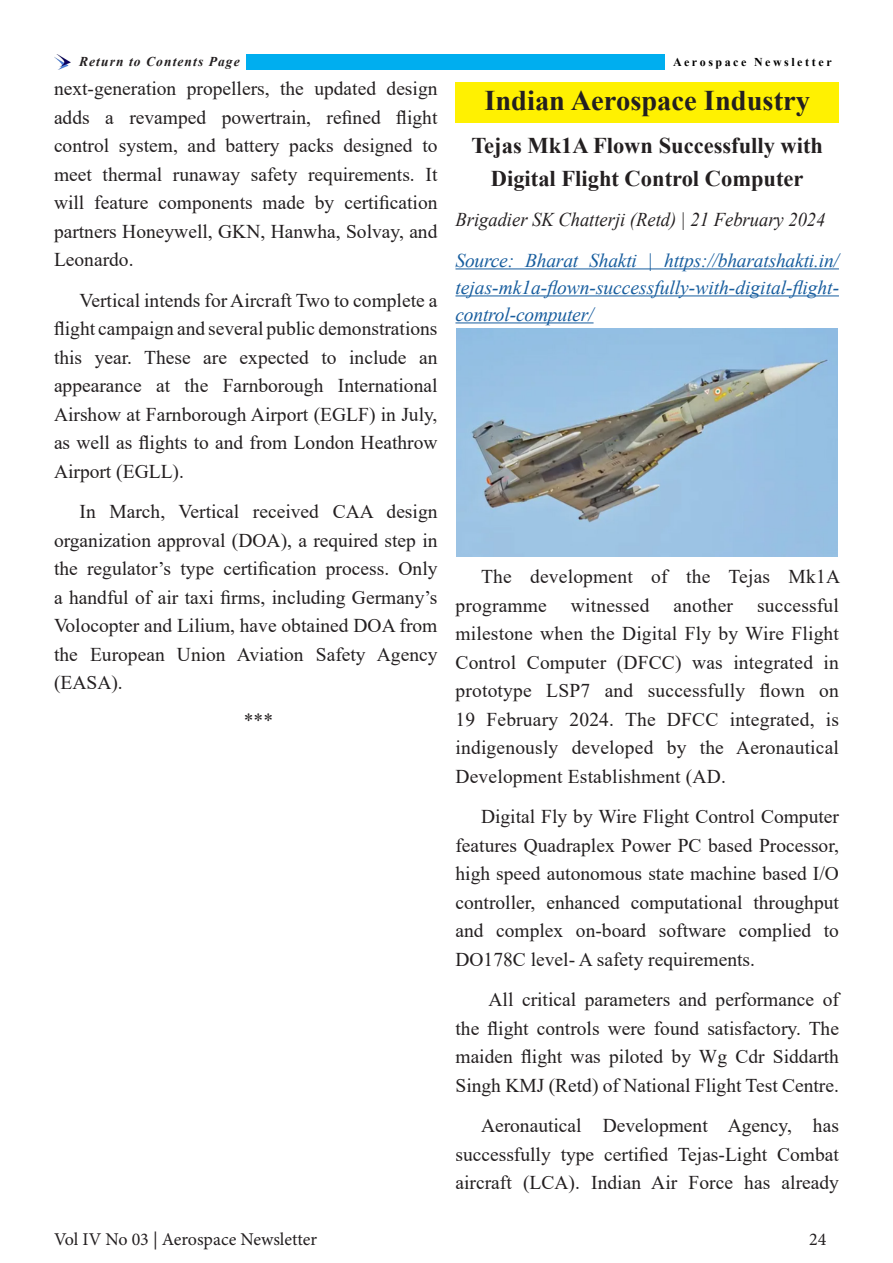
<style>
.page{position:relative;width:893px;height:1263px;background:#fff}
.page>*{position:absolute;margin:0;border:0;box-sizing:border-box;transform-origin:0 0}
.t1{font:700 28.5px "Times New Roman";color:#231f20}
.t2{font:700 22.5px/33px "Times New Roman";color:#231f20;text-align:center}
.t3{font:19.5px/28.5px "Times New Roman";color:#231f20;text-align:justify}
.t4{font:italic 19.5px/27px "Times New Roman";color:#175d9e;text-align:justify}
.t5{font:italic 19.5px "Times New Roman";color:#231f20;scale:.95 1}
.t6{font:18px "Minion Pro";color:#231f20}
.t7{font:italic 700 13.5px "Times New Roman";letter-spacing:.08em;color:#231f20}
.t8{font:700 12px "Times New Roman";letter-spacing:.21em;color:#000}
</style>
<div class="page">
<img style="left:54px;top:54px;width:17px;height:16px">
<div style="left:246px;top:54px;width:420px;height:16px;background:#00aeef"></div>
<hr style="left:455px;top:268px;width:384px;height:1px;background:#175d9e">
<hr style="left:455px;top:295px;width:384px;height:1px;background:#175d9e">
<hr style="left:455px;top:322px;width:139px;height:1px;background:#175d9e">
<div style="left:455px;top:82px;width:384px;height:41px;background:#fff101"></div>
<img style="left:457px;top:329px;width:381px;height:227px">
<p class="t7" style="left:79px;top:52px;width:162px">Return to Contents Page</p>
<p class="t8" style="left:673px;top:53px;width:160px">Aerospace Newsletter</p>
<p class="t3" style="left:54px;top:74px;width:385px">next-generation propellers, the updated design adds a revamped powertrain, refined flight control system, and battery packs designed to meet thermal runaway safety requirements. It will feature components made by certification partners Honeywell, GKN, Hanwha, Solvay, and Leonardo.</p>
<p class="t3" style="left:54px;top:285px;width:385px;text-indent:26px">Vertical intends for Aircraft Two to complete a flight campaign and several public demonstrations this year. These are expected to include an appearance at the Farnborough International Airshow at Farnborough Airport (EGLF) in July, as well as flights to and from London Heathrow Airport (EGLL).</p>
<p class="t3" style="left:54px;top:497px;width:385px;text-indent:26px">In March, Vertical received CAA design organization approval (DOA), a required step in the regulator’s type certification process. Only a handful of air taxi firms, including Germany’s Volocopter and Lilium, have obtained DOA from the European Union Aviation Safety Agency (EASA).</p>
<p class="t3" style="left:244px;top:705px;width:31px">***</p>
<p class="t1" style="left:484px;top:80px;width:327px">Indian Aerospace Industry</p>
<p class="t2" style="left:471px;top:128px;width:353px">Tejas Mk1A Flown Successfully with<br>Digital Flight Control Computer</p>
<p class="t5" style="left:455px;top:206px;width:391px">Brigadier SK Chatterji (Retd) | 21 February 2024</p>
<p class="t4" style="left:455px;top:246px;width:385px">Source: Bharat Shakti | https://bharatshakti.in/ tejas-mk1a-flown-successfully-with-digital-flight&shy;control-computer/</p>
<p class="t3" style="left:455px;top:562px;width:386px;text-indent:26px">The development of the Tejas Mk1A programme witnessed another successful milestone when the Digital Fly by Wire Flight Control Computer (DFCC) was integrated in prototype LSP7 and successfully flown on 19 February 2024. The DFCC integrated, is indigenously developed by the Aeronautical Development Establishment (AD.</p>
<p class="t3" style="left:455px;top:802px;width:385px;text-indent:26px">Digital Fly by Wire Flight Control Computer features Quadraplex Power PC based Processor, high speed autonomous state machine based I/O controller, enhanced computational throughput and complex on-board software complied to DO178C level- A safety requirements.</p>
<p class="t3" style="left:455px;top:985px;width:385px;text-indent:33px">All critical parameters and performance of the flight controls were found satisfactory. The maiden flight was piloted by Wg Cdr Siddarth Singh KMJ (Retd) of National Flight Test Centre.</p>
<p class="t3" style="left:455px;top:1111px;width:385px;text-indent:26px">Aeronautical Development Agency, has successfully type certified Tejas-Light Combat aircraft (LCA). Indian Air Force has already</p>
<p class="t6" style="left:54px;top:1227px;width:265px">Vol IV No 03 | Aerospace Newsletter</p>
<p class="t6" style="left:809px;top:1227px;width:19px">24</p>
</div>
